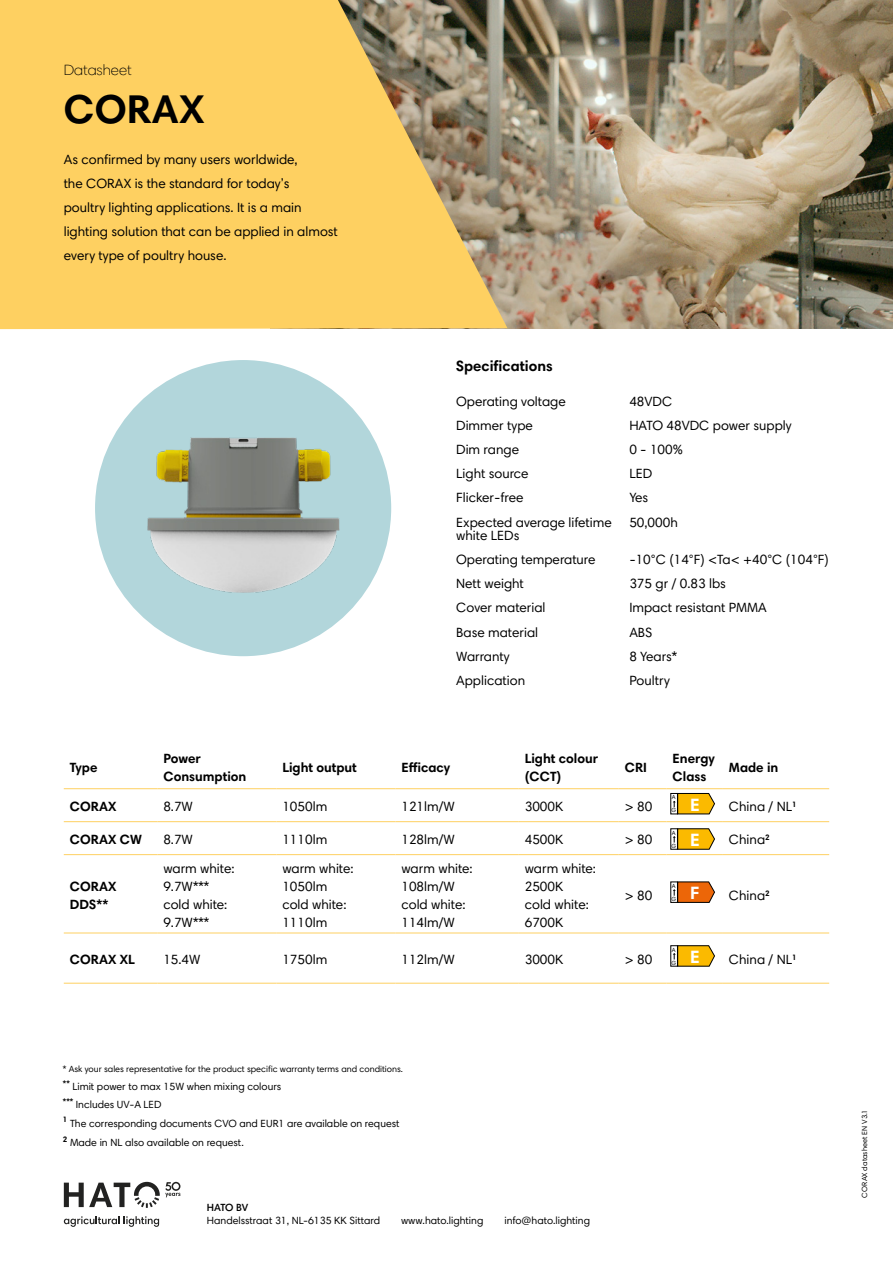
<style>
.page{position:relative;width:893px;height:1263px;background:#fff}
.page>*{position:absolute;margin:0;border:0;box-sizing:border-box;transform-origin:0 0}
.t1{font:700 40.5px "Harmonia Sans Std";letter-spacing:.005em;color:#000}
.t2{font:700 18px "Harmonia Sans Std";color:#fff}
.t3{font:700 15px "Harmonia Sans Std";color:#000}
.t4{font:300 15px "Harmonia Sans Std";color:#000}
.t5{font:13.5px/18px "Harmonia Sans Std";color:#000}
.t6{font:700 13.5px/18px "Harmonia Sans Std";color:#000}
.Oranje_blokjes{font:10.5px "Harmonia Sans Std";color:#000}
.t7{font:600 10.5px "Harmonia Sans Std";letter-spacing:-.02em;color:#000}
.Oranje_blokjes-2{font:9px "Harmonia Sans Std";color:#000}
.t8{font:7.5px "Harmonia Sans Std";color:#000}
.t9{font:6px "Harmonia Sans Std";color:#000}
</style>
<div class="page">
<svg style="left:64px;top:1216px;width:95px;height:11px"></svg>
<svg style="left:64px;top:1182px;width:117px;height:26px"></svg>
<img style="left:507px;top:0;width:386px;height:328px">
<svg style="left:0;top:0;width:507px;height:329px;background:#ebc363"></svg>
<hr style="left:64px;top:788px;width:93px;height:1px;background:#fed061">
<hr style="left:157px;top:788px;width:119px;height:1px;background:#fed061">
<hr style="left:276px;top:788px;width:119px;height:1px;background:#fed061">
<hr style="left:395px;top:788px;width:124px;height:1px;background:#fed061">
<hr style="left:519px;top:788px;width:100px;height:1px;background:#fed061">
<hr style="left:619px;top:788px;width:47px;height:1px;background:#fed061">
<hr style="left:666px;top:788px;width:57px;height:1px;background:#fed061">
<hr style="left:723px;top:788px;width:106px;height:1px;background:#fed061">
<hr style="left:64px;top:821px;width:93px;height:1px;background:#fed061">
<hr style="left:157px;top:821px;width:119px;height:1px;background:#fed061">
<hr style="left:276px;top:821px;width:119px;height:1px;background:#fed061">
<hr style="left:395px;top:821px;width:124px;height:1px;background:#fed061">
<hr style="left:519px;top:821px;width:100px;height:1px;background:#fed061">
<hr style="left:619px;top:821px;width:47px;height:1px;background:#fed061">
<hr style="left:666px;top:821px;width:57px;height:1px;background:#fed061">
<hr style="left:723px;top:821px;width:106px;height:1px;background:#fed061">
<hr style="left:64px;top:854px;width:93px;height:1px;background:#fed061">
<hr style="left:157px;top:854px;width:119px;height:1px;background:#fed061">
<hr style="left:276px;top:854px;width:119px;height:1px;background:#fed061">
<hr style="left:395px;top:854px;width:124px;height:1px;background:#fed061">
<hr style="left:519px;top:854px;width:100px;height:1px;background:#fed061">
<hr style="left:619px;top:854px;width:47px;height:1px;background:#fed061">
<hr style="left:666px;top:854px;width:57px;height:1px;background:#fed061">
<hr style="left:723px;top:854px;width:106px;height:1px;background:#fed061">
<hr style="left:64px;top:933px;width:93px;height:1px;background:#fed061">
<hr style="left:157px;top:933px;width:119px;height:1px;background:#fed061">
<hr style="left:276px;top:933px;width:119px;height:1px;background:#fed061">
<hr style="left:395px;top:933px;width:124px;height:1px;background:#fed061">
<hr style="left:519px;top:933px;width:100px;height:1px;background:#fed061">
<hr style="left:619px;top:933px;width:47px;height:1px;background:#fed061">
<hr style="left:666px;top:933px;width:57px;height:1px;background:#fed061">
<hr style="left:723px;top:933px;width:106px;height:1px;background:#fed061">
<hr style="left:64px;top:983px;width:93px;height:1px;background:#fed061">
<hr style="left:157px;top:983px;width:119px;height:1px;background:#fed061">
<hr style="left:276px;top:983px;width:119px;height:1px;background:#fed061">
<hr style="left:395px;top:983px;width:124px;height:1px;background:#fed061">
<hr style="left:519px;top:983px;width:100px;height:1px;background:#fed061">
<hr style="left:619px;top:983px;width:47px;height:1px;background:#fed061">
<hr style="left:666px;top:983px;width:57px;height:1px;background:#fed061">
<hr style="left:723px;top:983px;width:106px;height:1px;background:#fed061">
<img style="left:95px;top:368px;width:297px;height:289px">
<svg style="left:673px;top:881px;width:42px;height:22px"></svg>
<svg style="left:673px;top:945px;width:42px;height:21px"></svg>
<svg style="left:673px;top:828px;width:42px;height:22px"></svg>
<svg style="left:673px;top:793px;width:42px;height:21px"></svg>
<p class="t4" style="left:64px;top:61px;width:69px">Datasheet</p>
<p class="t1" style="left:64px;top:84px;width:142px">CORAX</p>
<p class="t5" style="left:64px;top:147px;width:276px;line-height:24px">As confirmed by many users worldwide,<br>the CORAX is the standard for today’s<br>poultry lighting applications. It is a main lighting solution that can be applied in almost every type of poultry house.</p>
<p class="t3" style="left:456px;top:356px;width:98px">Specifications</p>
<p class="t5" style="left:456px;top:392px;width:111px">Operating voltage</p>
<p class="t5" style="left:456px;top:416px;width:78px">Dimmer type</p>
<p class="t5" style="left:456px;top:440px;width:64px">Dim range</p>
<p class="t5" style="left:456px;top:465px;width:74px">Light source</p>
<p class="t5" style="left:456px;top:489px;width:69px">Flicker-free</p>
<p class="t5" style="left:456px;top:515px;width:157px;line-height:13.5px">Expected average lifetime white LEDs</p>
<p class="t5" style="left:456px;top:550px;width:141px">Operating temperature</p>
<p class="t5" style="left:456px;top:575px;width:69px">Nett weight</p>
<p class="t5" style="left:456px;top:599px;width:91px">Cover material</p>
<p class="t5" style="left:456px;top:623px;width:83px">Base material</p>
<p class="t5" style="left:456px;top:647px;width:55px">Warranty</p>
<p class="t5" style="left:456px;top:671px;width:70px">Application</p>
<p class="t5" style="left:629px;top:392px;width:45px">48VDC</p>
<p class="t5" style="left:629px;top:416px;width:164px">HATO 48VDC power supply</p>
<p class="t5" style="left:629px;top:440px;width:55px">0 - 100%</p>
<p class="t5" style="left:629px;top:465px;width:24px">LED</p>
<p class="t5" style="left:629px;top:489px;width:21px">Yes</p>
<p class="t5" style="left:629px;top:513px;width:50px">50,000h</p>
<p class="t5" style="left:629px;top:550px;width:201px">-10°C (14°F) &lt;Ta&lt; +40°C (104°F)</p>
<p class="t5" style="left:629px;top:575px;width:98px">375 gr / 0.83 lbs</p>
<p class="t5" style="left:629px;top:599px;width:139px">Impact resistant PMMA</p>
<p class="t5" style="left:629px;top:623px;width:25px">ABS</p>
<p class="t5" style="left:629px;top:647px;width:49px">8 Years*</p>
<p class="t5" style="left:629px;top:671px;width:42px">Poultry</p>
<p class="t6" style="left:70px;top:758px;width:29px">Type</p>
<p class="t6" style="left:163px;top:749px;width:39px">Power</p>
<p class="t6" style="left:163px;top:767px;width:85px">Consumption</p>
<p class="t6" style="left:282px;top:758px;width:76px">Light output</p>
<p class="t6" style="left:401px;top:758px;width:50px">Efficacy</p>
<p class="t6" style="left:525px;top:749px;width:75px">Light colour (CCT)</p>
<p class="t6" style="left:625px;top:758px;width:24px">CRI</p>
<p class="t6" style="left:672px;top:749px;width:44px">Energy<br>Class</p>
<p class="t6" style="left:729px;top:758px;width:51px">Made in</p>
<p class="t9" style="left:672px;top:793px;width:5px">A</p>
<p class="t9" style="left:671px;top:807px;width:6px">G</p>
<p class="t2" style="left:690px;top:793px;width:11px">E</p>
<p class="t6" style="left:70px;top:797px;width:48px">CORAX</p>
<p class="t5" style="left:163px;top:798px;width:31px">8.7W</p>
<p class="t5" style="left:282px;top:798px;width:46px">1050lm</p>
<p class="t5" style="left:401px;top:798px;width:55px">121lm/W</p>
<p class="t5" style="left:525px;top:798px;width:40px">3000K</p>
<p class="t5" style="left:625px;top:798px;width:29px">&gt; 80</p>
<p class="t5" style="left:729px;top:798px;width:69px">China / NL<sup>1</sup></p>
<p class="t6" style="left:70px;top:830px;width:74px">CORAX CW</p>
<p class="t5" style="left:163px;top:830px;width:31px">8.7W</p>
<p class="t5" style="left:282px;top:830px;width:46px">1110lm</p>
<p class="t5" style="left:401px;top:830px;width:55px">128lm/W</p>
<p class="t5" style="left:525px;top:830px;width:40px">4500K</p>
<p class="t5" style="left:625px;top:830px;width:29px">&gt; 80</p>
<p class="t5" style="left:729px;top:830px;width:42px">China<sup>2</sup></p>
<p class="t6" style="left:70px;top:877px;width:48px">CORAX<br>DDS**</p>
<p class="t9" style="left:672px;top:829px;width:5px">A</p>
<p class="t9" style="left:671px;top:842px;width:6px">G</p>
<p class="t2" style="left:690px;top:829px;width:11px">E</p>
<p class="t5" style="left:163px;top:859px;width:73px">warm white:<br>9.7W***</p>
<p class="t5" style="left:163px;top:895px;width:66px">cold white:<br>9.7W***</p>
<p class="t5" style="left:282px;top:859px;width:73px">warm white:<br>1050lm</p>
<p class="t5" style="left:282px;top:895px;width:66px">cold white:<br>1110lm</p>
<p class="t5" style="left:401px;top:859px;width:73px">warm white:<br>108lm/W</p>
<p class="t5" style="left:401px;top:895px;width:66px">cold white:<br>114lm/W</p>
<p class="t5" style="left:525px;top:859px;width:73px">warm white:<br>2500K</p>
<p class="t5" style="left:525px;top:895px;width:66px">cold white:<br>6700K</p>
<p class="t9" style="left:672px;top:882px;width:5px">A</p>
<p class="t9" style="left:671px;top:895px;width:6px">G</p>
<p class="t2" style="left:690px;top:882px;width:11px">F</p>
<p class="t5" style="left:625px;top:886px;width:29px">&gt; 80</p>
<p class="t5" style="left:729px;top:886px;width:42px">China<sup>2</sup></p>
<p class="t9" style="left:672px;top:946px;width:5px">A</p>
<p class="t9" style="left:671px;top:959px;width:6px">G</p>
<p class="t2" style="left:690px;top:946px;width:11px">E</p>
<p class="t6" style="left:70px;top:950px;width:67px">CORAX XL</p>
<p class="t5" style="left:163px;top:950px;width:39px">15.4W</p>
<p class="t5" style="left:282px;top:950px;width:46px">1750lm</p>
<p class="t5" style="left:401px;top:950px;width:55px">112lm/W</p>
<p class="t5" style="left:525px;top:950px;width:40px">3000K</p>
<p class="t5" style="left:625px;top:950px;width:29px">&gt; 80</p>
<p class="t5" style="left:729px;top:950px;width:69px">China / NL<sup>1</sup></p>
<p class="Oranje_blokjes-2" style="left:63px;top:1063px;width:342px">* Ask your sales representative for the product specific warranty terms and conditions.</p>
<p class="Oranje_blokjes" style="left:63px;top:1080px;width:220px"><sup>**</sup> Limit power to max 15W when mixing colours</p>
<p class="Oranje_blokjes" style="left:63px;top:1098px;width:100px"><sup>***</sup> Includes UV-A LED</p>
<p class="Oranje_blokjes" style="left:63px;top:1116px;width:338px"><sup>1</sup> The corresponding documents CVO and EUR1 are available on request</p>
<p class="Oranje_blokjes" style="left:63px;top:1136px;width:183px"><sup>2</sup> Made in NL also available on request.</p>
<p class="t7" style="left:207px;top:1201px;width:43px">HATO BV</p>
<p class="Oranje_blokjes" style="left:207px;top:1213px;width:175px">Handelsstraat 31, NL-6135 KK Sittard</p>
<p class="Oranje_blokjes" style="left:401px;top:1213px;width:84px">www.hato.lighting</p>
<p class="Oranje_blokjes" style="left:504px;top:1213px;width:87px">info@hato.lighting</p>
<p class="t8" style="left:860px;top:1197px;width:90px;rotate:-90deg">CORAX datasheet EN V3.1</p>
</div>
